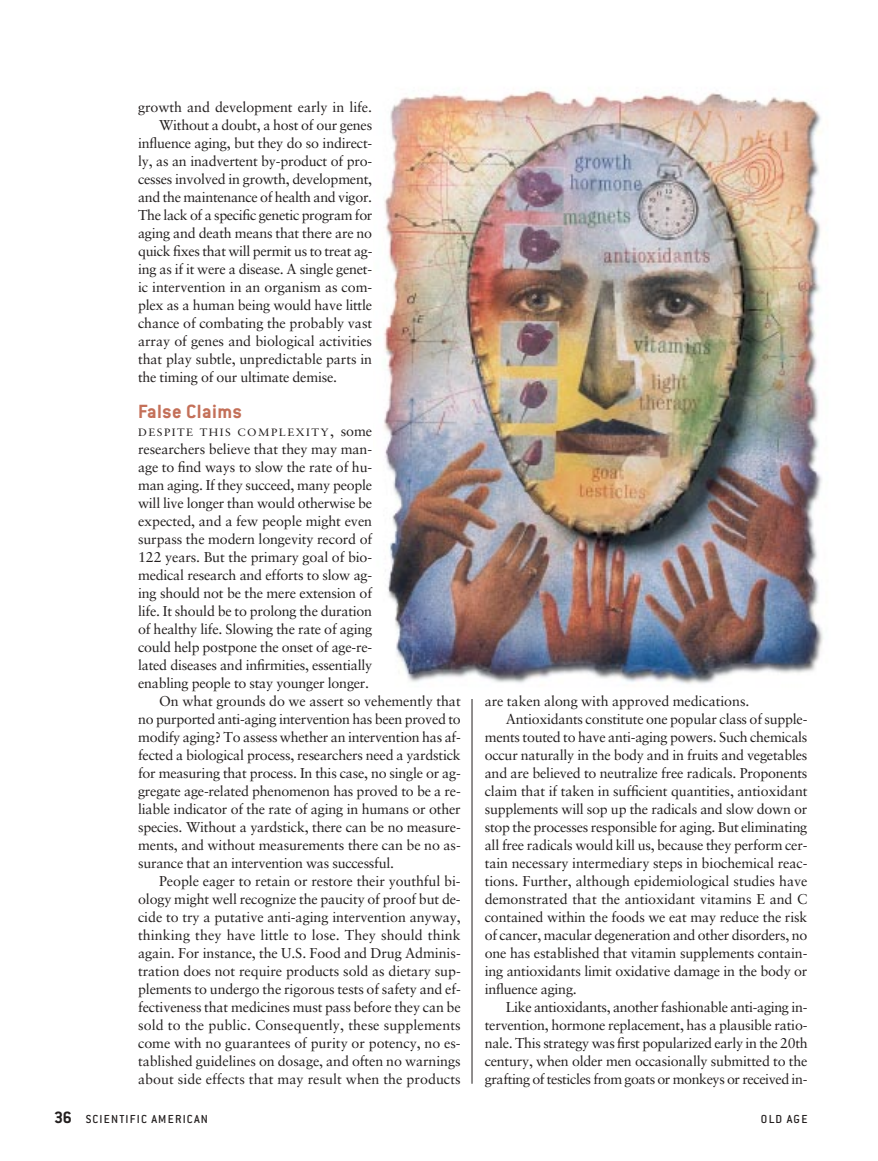
<style>
.page{position:relative;width:878px;height:1161px;background:#fff}
.page>*{position:absolute;margin:0;border:0;box-sizing:border-box;transform-origin:0 0}
.t1{font:700 21px "Conduit ITC";letter-spacing:.02em;color:#c47059}
.t2{font:14.25px "Sabon";letter-spacing:-.015em;color:#231f1f}
.t3{font:14.25px "Sabon";letter-spacing:.005em;color:#231f1f}
.t4{font:500 12.75px "Conduit ITC";letter-spacing:.09em;color:#231f1f}
.t5{font:10.65px "Sabon Roman SC";letter-spacing:.13em;color:#231f1f;scale:1.07 1}
.s1{font-size:14.25px}
.s2{font-family:"Sabon";font-size:14.25px}
.s3{font-weight:700;font-size:18px}
</style>
<div class="page">
<hr style="left:471px;top:699px;width:1px;height:385px;background:#231f1f">
<img style="left:384px;top:90px;width:439px;height:594px">
<p class="t2" style="left:138px;top:101px;width:235px">growth and development early in life.</p>
<p class="t2" style="left:159px;top:119px;width:215px">Without a doubt, a host of our genes</p>
<p class="t2" style="left:138px;top:137px;width:236px">influence aging, but they do so indirect-</p>
<p class="t2" style="left:138px;top:155px;width:235px">ly, as an inadvertent by-product of pro-</p>
<p class="t2" style="left:138px;top:173px;width:236px">cesses involved in growth, development,</p>
<p class="t2" style="left:138px;top:191px;width:236px">and the maintenance of health and vigor.</p>
<p class="t2" style="left:138px;top:209px;width:236px">The lack of a specific genetic program for</p>
<p class="t2" style="left:138px;top:227px;width:235px">aging and death means that there are no</p>
<p class="t2" style="left:138px;top:245px;width:236px">quick fixes that will permit us to treat ag-</p>
<p class="t2" style="left:138px;top:263px;width:236px">ing as if it were a disease. A single genet-</p>
<p class="t2" style="left:138px;top:281px;width:235px">ic intervention in an organism as com-</p>
<p class="t2" style="left:138px;top:299px;width:236px">plex as a human being would have little</p>
<p class="t2" style="left:138px;top:317px;width:236px">chance of combating the probably vast</p>
<p class="t2" style="left:138px;top:335px;width:235px">array of genes and biological activities</p>
<p class="t2" style="left:138px;top:353px;width:235px">that play subtle, unpredictable parts in</p>
<p class="t2" style="left:138px;top:371px;width:200px">the timing of our ultimate demise.</p>
<h1 class="t1" style="left:138px;top:398px;width:106px">False Claims</h1>
<p class="t5" style="left:138px;top:428px;width:220px">DESPITE THIS COMPLEXITY<span class="s1">,</span> <span class="s2">some</span></p>
<p class="t2" style="left:138px;top:443px;width:236px">researchers believe that they may man-</p>
<p class="t2" style="left:138px;top:461px;width:236px">age to find ways to slow the rate of hu-</p>
<p class="t2" style="left:138px;top:479px;width:236px">man aging. If they succeed, many people</p>
<p class="t2" style="left:138px;top:497px;width:236px">will live longer than would otherwise be</p>
<p class="t2" style="left:138px;top:515px;width:235px">expected, and a few people might even</p>
<p class="t2" style="left:138px;top:533px;width:236px">surpass the modern longevity record of</p>
<p class="t2" style="left:138px;top:551px;width:235px">122 years. But the primary goal of bio-</p>
<p class="t2" style="left:138px;top:569px;width:236px">medical research and efforts to slow ag-</p>
<p class="t2" style="left:138px;top:587px;width:235px">ing should not be the mere extension of</p>
<p class="t2" style="left:138px;top:605px;width:236px">life. It should be to prolong the duration</p>
<p class="t2" style="left:138px;top:623px;width:236px">of healthy life. Slowing the rate of aging</p>
<p class="t2" style="left:138px;top:641px;width:236px">could help postpone the onset of age-re-</p>
<p class="t2" style="left:138px;top:659px;width:236px">lated diseases and infirmities, essentially</p>
<p class="t2" style="left:138px;top:677px;width:233px">enabling people to stay younger longer.</p>
<p class="t2" style="left:159px;top:695px;width:303px">On what grounds do we assert so vehemently that</p>
<p class="t2" style="left:138px;top:713px;width:324px">no purported anti-aging intervention has been proved to</p>
<p class="t2" style="left:138px;top:731px;width:324px">modify aging? To assess whether an intervention has af-</p>
<p class="t2" style="left:138px;top:749px;width:324px">fected a biological process, researchers need a yardstick</p>
<p class="t2" style="left:138px;top:767px;width:324px">for measuring that process. In this case, no single or ag-</p>
<p class="t2" style="left:138px;top:785px;width:324px">gregate age-related phenomenon has proved to be a re-</p>
<p class="t2" style="left:138px;top:803px;width:324px">liable indicator of the rate of aging in humans or other</p>
<p class="t2" style="left:138px;top:821px;width:324px">species. Without a yardstick, there can be no measure-</p>
<p class="t2" style="left:138px;top:839px;width:324px">ments, and without measurements there can be no as-</p>
<p class="t2" style="left:138px;top:857px;width:257px">surance that an intervention was successful.</p>
<p class="t2" style="left:159px;top:875px;width:303px">People eager to retain or restore their youthful bi-</p>
<p class="t2" style="left:138px;top:893px;width:324px">ology might well recognize the paucity of proof but de-</p>
<p class="t2" style="left:138px;top:911px;width:324px">cide to try a putative anti-aging intervention anyway,</p>
<p class="t3" style="left:138px;top:929px;width:324px">thinking they have little to lose. They should think</p>
<p class="t2" style="left:138px;top:947px;width:324px">again. For instance, the U.S. Food and Drug Adminis-</p>
<p class="t2" style="left:138px;top:965px;width:324px">tration does not require products sold as dietary sup-</p>
<p class="t2" style="left:138px;top:983px;width:324px">plements to undergo the rigorous tests of safety and ef-</p>
<p class="t2" style="left:138px;top:1001px;width:324px">fectiveness that medicines must pass before they can be</p>
<p class="t3" style="left:138px;top:1019px;width:324px">sold to the public. Consequently, these supplements</p>
<p class="t2" style="left:138px;top:1037px;width:324px">come with no guarantees of purity or potency, no es-</p>
<p class="t2" style="left:138px;top:1055px;width:324px">tablished guidelines on dosage, and often no warnings</p>
<p class="t3" style="left:138px;top:1073px;width:324px">about side effects that may result when the products</p>
<p class="t2" style="left:484px;top:695px;width:266px">are taken along with approved medications.</p>
<p class="t2" style="left:505px;top:713px;width:303px">Antioxidants constitute one popular class of supple-</p>
<p class="t2" style="left:484px;top:731px;width:324px">ments touted to have anti-aging powers. Such chemicals</p>
<p class="t2" style="left:484px;top:749px;width:324px">occur naturally in the body and in fruits and vegetables</p>
<p class="t2" style="left:484px;top:767px;width:324px">and are believed to neutralize free radicals. Proponents</p>
<p class="t2" style="left:484px;top:785px;width:324px">claim that if taken in sufficient quantities, antioxidant</p>
<p class="t2" style="left:484px;top:803px;width:324px">supplements will sop up the radicals and slow down or</p>
<p class="t2" style="left:484px;top:821px;width:324px">stop the processes responsible for aging. But eliminating</p>
<p class="t2" style="left:484px;top:839px;width:324px">all free radicals would kill us, because they perform cer-</p>
<p class="t2" style="left:484px;top:857px;width:324px">tain necessary intermediary steps in biochemical reac-</p>
<p class="t2" style="left:484px;top:875px;width:324px">tions. Further, although epidemiological studies have</p>
<p class="t2" style="left:484px;top:893px;width:324px">demonstrated that the antioxidant vitamins E and C</p>
<p class="t2" style="left:484px;top:911px;width:324px">contained within the foods we eat may reduce the risk</p>
<p class="t2" style="left:484px;top:929px;width:324px">of cancer, macular degeneration and other disorders, no</p>
<p class="t2" style="left:484px;top:947px;width:324px">one has established that vitamin supplements contain-</p>
<p class="t2" style="left:484px;top:965px;width:324px">ing antioxidants limit oxidative damage in the body or</p>
<p class="t2" style="left:484px;top:983px;width:94px">influence aging.</p>
<p class="t2" style="left:505px;top:1001px;width:303px">Like antioxidants, another fashionable anti-aging in-</p>
<p class="t2" style="left:484px;top:1019px;width:324px">tervention, hormone replacement, has a plausible ratio-</p>
<p class="t2" style="left:484px;top:1037px;width:324px">nale. This strategy was first popularized early in the 20th</p>
<p class="t2" style="left:484px;top:1055px;width:324px">century, when older men occasionally submitted to the</p>
<p class="t2" style="left:484px;top:1073px;width:324px">grafting of testicles from goats or monkeys or received in-</p>
<p class="t4" style="left:54px;top:1111px;width:155px"><span class="s3">36</span> SCIENTIFIC AMERICAN</p>
<p class="t4" style="left:761px;top:1111px;width:48px">OLD AGE</p>
</div>
